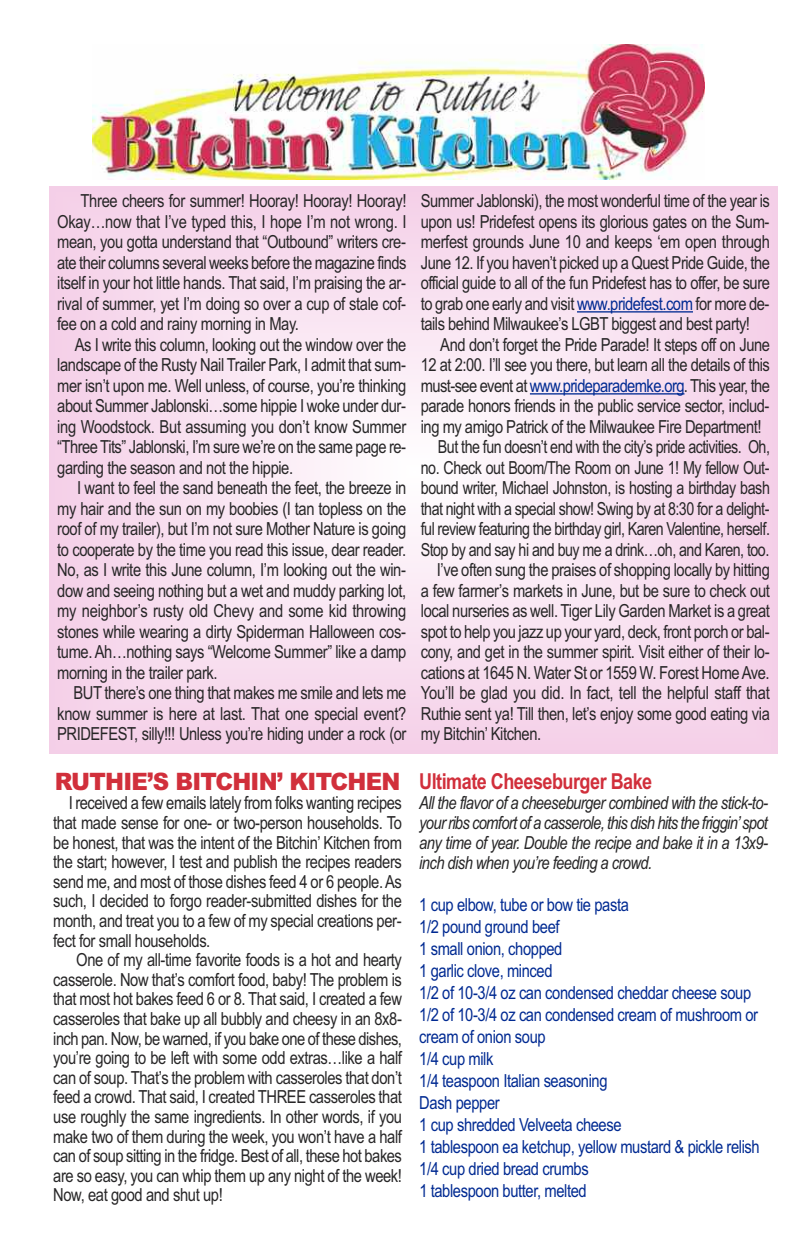
<style>
.page{position:relative;width:810px;height:1260px;background:#fff}
.page>*{position:absolute;margin:0;border:0;box-sizing:border-box;transform-origin:0 0}
.t1{font:900 24px "Arial";letter-spacing:-.035em;color:#d12f3b;scale:.95 1}
.t2{font:700 22px "Arial Narrow";letter-spacing:-.025em;color:#d12f3b}
.t3{font:18px/20.6px "Arial Narrow";letter-spacing:-.025em;color:#272627;text-align:justify}
.t4{font:18px/22px "Arial Narrow";letter-spacing:-.025em;color:#002a92}
.t5{font:italic 18px/20px "Arial Narrow";letter-spacing:-.03em;color:#272627;text-align:justify}
.s1{color:#002a92}
</style>
<div class="page">
<img style="left:93px;top:44px;width:612px;height:136px">
<svg style="left:49px;top:186px;width:729px;height:568px;background:#f7deef"></svg>
<hr style="left:577px;top:311px;width:116px;height:2px;background:#002a92">
<hr style="left:530px;top:393px;width:154px;height:2px;background:#002a92">
<p class="t3" style="left:57px;top:191px;width:351px;text-indent:23px">Three cheers for summer! Hooray! Hooray! Hooray!<br>Okay…now that I’ve typed this, I hope I’m not wrong. I mean, you gotta understand that “Outbound” writers cre&shy;ate their columns several weeks before the magazine finds itself in your hot little hands. That said, I’m praising the ar&shy;rival of summer, yet I’m doing so over a cup of stale cof&shy;fee on a cold and rainy morning in May.</p>
<p class="t3" style="left:57px;top:334px;width:351px;text-indent:17px">As I write this column, looking out the window over the landscape of the Rusty Nail Trailer Park, I admit that sum&shy;mer isn’t upon me. Well unless, of course, you’re thinking about Summer Jablonski…some hippie I woke under dur&shy;ing Woodstock. But assuming you don’t know Summer “Three Tits” Jablonski, I’m sure we’re on the same page re&shy;garding the season and not the hippie.</p>
<p class="t3" style="left:57px;top:478px;width:351px;text-indent:20px">I want to feel the sand beneath the feet, the breeze in my hair and the sun on my boobies (I tan topless on the roof of my trailer), but I’m not sure Mother Nature is going to cooperate by the time you read this issue, dear reader.<br>No, as I write this June column, I’m looking out the win&shy;dow and seeing nothing but a wet and muddy parking lot, my neighbor’s rusty old Chevy and some kid throwing stones while wearing a dirty Spiderman Halloween cos&shy;tume.Ah…nothing says “Welcome Summer” like a damp morning in the trailer park.</p>
<p class="t3" style="left:57px;top:683px;width:351px;text-indent:16px">BUT there’s one thing that makes me smile and lets me know summer is here at last. That one special event?<br>PRIDEFEST, silly!!! Unless you’re hiding under a rock (or</p>
<h1 class="t1" style="left:55px;top:768px;width:366px">RUTHIE’S BITCHIN’ KITCHEN</h1>
<p class="t3" style="left:53px;top:793px;width:350px;line-height:19.6px;text-indent:15px">I received a few emails lately from folks wanting recipes that made sense for one- or two-person households. To be honest, that was the intent of the Bitchin’ Kitchen from the start; however, I test and publish the recipes readers send me, and most of those dishes feed 4 or 6 people.As such, I decided to forgo reader-submitted dishes for the month, and treat you to a few of my special creations per&shy;fect for small households.</p>
<p class="t3" style="left:53px;top:950px;width:350px;line-height:19.6px;text-indent:23px">One of my all-time favorite foods is a hot and hearty casserole. Now that’s comfort food, baby! The problem is that most hot bakes feed 6 or 8. That said, I created a few casseroles that bake up all bubbly and cheesy in an 8x8- inch pan. Now, be warned, if you bake one of these dishes, you’re going to be left with some odd extras…like a half can of soup. That’s the problem with casseroles that don’t feed a crowd. That said, I created THREE casseroles that use roughly the same ingredients. In other words, if you make two of them during the week, you won’t have a half can of soup sitting in the fridge. Best of all, these hot bakes are so easy, you can whip them up any night of the week!<br>Now, eat good and shut up!</p>
<p class="t3" style="left:421px;top:191px;width:351px">Summer Jablonski), the most wonderful time of the year is upon us! Pridefest opens its glorious gates on the Sum&shy;merfest grounds June 10 and keeps ‘em open through June 12. If you haven’t picked up a Quest Pride Guide, the official guide to all of the fun Pridefest has to offer, be sure to grab one early and visit <span class="s1">www.pridefest.com</span> for more de&shy;tails behind Milwaukee’s LGBT biggest and best party!</p>
<p class="t3" style="left:440px;top:334px;width:331px">And don’t forget the Pride Parade! It steps off on June</p>
<p class="t3" style="left:421px;top:355px;width:351px">12 at 2:00. I’ll see you there, but learn all the details of this</p>
<p class="t3" style="left:421px;top:375px;width:351px">must-see event at <span class="s1">www.prideparademke.org</span>.This year, the</p>
<p class="t3" style="left:421px;top:396px;width:350px">parade honors friends in the public service sector, includ-</p>
<p class="t3" style="left:421px;top:416px;width:342px">ing my amigo Patrick of the Milwaukee Fire Department!</p>
<p class="t3" style="left:438px;top:437px;width:333px">But the fun doesn’t end with the city’s pride activities. Oh,</p>
<p class="t3" style="left:421px;top:457px;width:350px">no. Check out Boom/The Room on June 1! My fellow Out-</p>
<p class="t3" style="left:421px;top:478px;width:351px">bound writer, Michael Johnston, is hosting a birthday bash</p>
<p class="t3" style="left:421px;top:498px;width:350px">that night with a special show! Swing by at 8:30 for a delight-</p>
<p class="t3" style="left:421px;top:519px;width:351px">ful review featuring the birthday girl, Karen Valentine, herself.</p>
<p class="t3" style="left:421px;top:539px;width:350px">Stop by and say hi and buy me a drink…oh, and Karen, too.</p>
<p class="t3" style="left:437px;top:560px;width:335px">I’ve often sung the praises of shopping locally by hitting</p>
<p class="t3" style="left:421px;top:580px;width:351px">a few farmer’s markets in June, but be sure to check out</p>
<p class="t3" style="left:421px;top:601px;width:351px">local nurseries as well. Tiger Lily Garden Market is a great</p>
<p class="t3" style="left:421px;top:621px;width:350px">spot to help you jazz up your yard, deck, front porch or bal-</p>
<p class="t3" style="left:421px;top:642px;width:350px">cony, and get in the summer spirit. Visit either of their lo-</p>
<p class="t3" style="left:421px;top:662px;width:350px">cations at 1645 N. Water St or 1559 W. Forest HomeAve.</p>
<p class="t3" style="left:421px;top:683px;width:351px">You’ll be glad you did. In fact, tell the helpful staff that</p>
<p class="t3" style="left:421px;top:703px;width:351px">Ruthie sent ya! Till then, let’s enjoy some good eating via</p>
<p class="t3" style="left:421px;top:724px;width:122px">my Bitchin’ Kitchen.</p>
<p class="t2" style="left:419px;top:768px;width:235px">Ultimate Cheeseburger Bake</p>
<p class="t5" style="left:419px;top:792px;width:350px">All the flavor of a cheeseburger combined with the stick-to&shy;your ribs comfort of a casserole, this dish hits the friggin’spot any time of year. Double the recipe and bake it in a 13x9- inch dish when you’re feeding a crowd.</p>
<p class="t4" style="left:419px;top:893px;width:342px">1 cup elbow, tube or bow tie pasta<br>1/2 pound ground beef<br>1 small onion, chopped<br>1 garlic clove, minced<br>1/2 of 10-3/4 oz can condensed cheddar cheese soup<br>1/2 of 10-3/4 oz can condensed cream of mushroom or cream of onion soup<br>1/4 cup milk<br>1/4 teaspoon Italian seasoning<br>Dash pepper<br>1 cup shredded Velveeta cheese<br>1 tablespoon ea ketchup, yellow mustard &amp; pickle relish<br>1/4 cup dried bread crumbs<br>1 tablespoon butter, melted</p>
</div>
